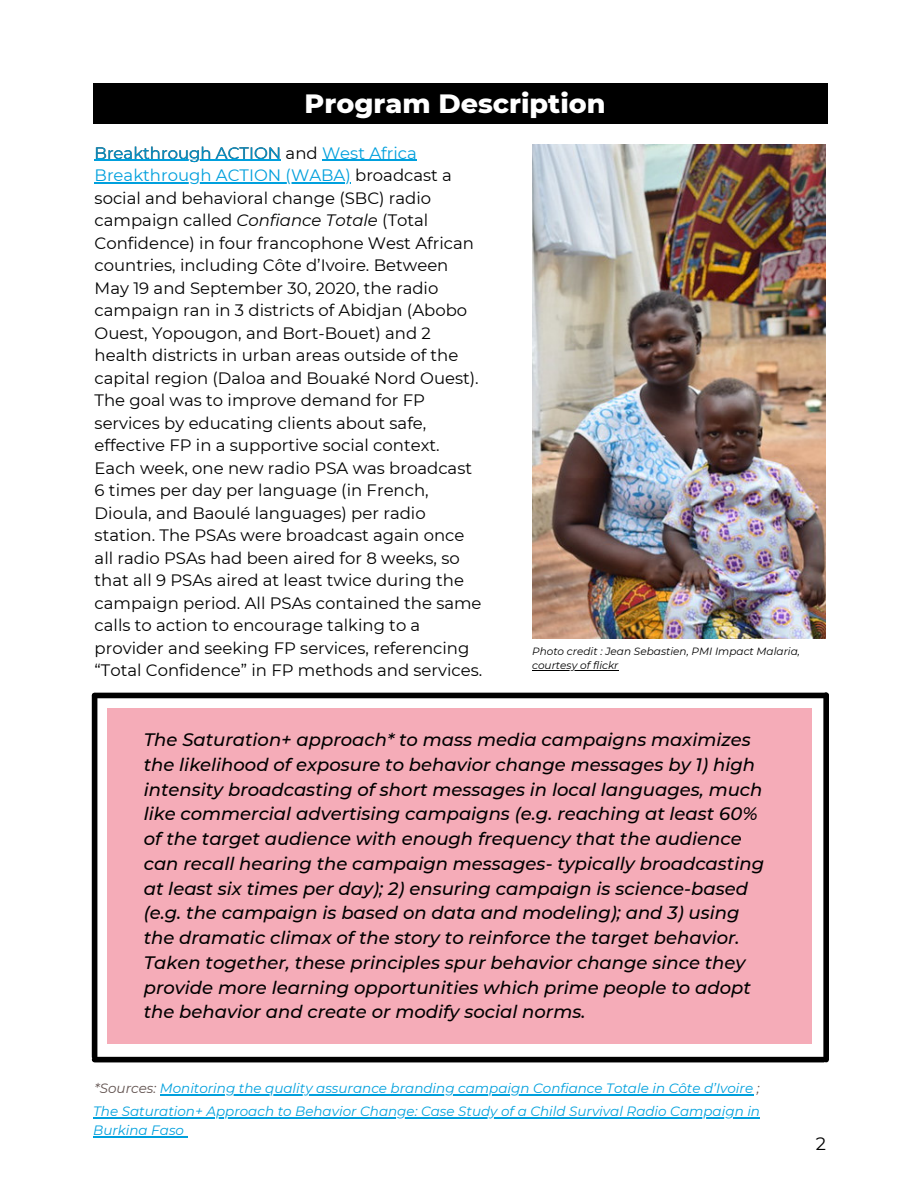
<style>
.page{position:relative;width:918px;height:1188px;background:#fff}
.page>*{position:absolute;margin:0;border:0;box-sizing:border-box;transform-origin:0 0}
.t1{font:800 27px "Montserrat";color:#fff}
.t2{font:italic 500 18px/24.8px "Montserrat";color:#000}
.t3{font:18px "Montserrat";color:#000}
.t4{font:16.5px/22.5px "Montserrat";color:#000}
.t5{font:italic 13.5px/19.2px "Montserrat";color:#00a0dd}
.t6{font:italic 10.5px/14px "Montserrat";color:#000}
.s1{color:#00a0dd}
.s2{font-style:italic}
.s3{color:#60514e}
</style>
<div class="page">
<div style="left:107px;top:709px;width:704px;height:335px;background:#f5acb8"></div>
<div style="left:95px;top:693px;width:731px;height:5px;background:#000"></div>
<div style="left:95px;top:1057px;width:729px;height:5px;background:#000"></div>
<div style="left:823px;top:695px;width:6px;height:365px;background:#000"></div>
<div style="left:92px;top:696px;width:5px;height:361px;background:#000"></div>
<img style="left:532px;top:145px;width:294px;height:493px">
<hr style="left:322px;top:160px;width:95px;height:1px;background:#00a0dd">
<hr style="left:95px;top:182px;width:256px;height:2px;background:#00a0dd">
<hr style="left:160px;top:1094px;width:593px;height:1px;background:#00a0dd">
<hr style="left:532px;top:670px;width:87px;height:1px;background:#000">
<hr style="left:93px;top:1117px;width:667px;height:1px;background:#00a0dd">
<hr style="left:93px;top:1136px;width:91px;height:1px;background:#00a0dd">
<div style="left:93px;top:84px;width:735px;height:40px;background:#000"></div>
<hr style="left:95px;top:160px;width:186px;height:1px;background:#00a0dd">
<p class="t1" style="left:305px;top:87px;width:303px">Program Description</p>
<p class="t4" style="left:95px;top:142px;width:389px"><span class="s1">Breakthrough ACTION</span> and <span class="s1">West Africa Breakthrough ACTION (WABA)</span> broadcast a social and behavioral change (SBC) radio campaign called <span class="s2">Confiance Totale</span> (Total Confidence) in four francophone West African countries, including Côte d’Ivoire. Between May 19 and September 30, 2020, the radio campaign ran in 3 districts of Abidjan (Abobo Ouest, Yopougon, and Bort-Bouet) and 2 health districts in urban areas outside of the capital region (Daloa and Bouaké Nord Ouest).<br>The goal was to improve demand for FP services by educating clients about safe, effective FP in a supportive social context.<br>Each week, one new radio PSA was broadcast 6 times per day per language (in French, Dioula, and Baoulé languages) per radio station. The PSAs were broadcast again once all radio PSAs had been aired for 8 weeks, so that all 9 PSAs aired at least twice during the campaign period. All PSAs contained the same calls to action to encourage talking to a provider and seeking FP services, referencing “Total Confidence” in FP methods and services.</p>
<p class="t6" style="left:532px;top:645px;width:269px">Photo credit : Jean Sebastien, PMI Impact Malaria, courtesy of flickr</p>
<p class="t2" style="left:144px;top:727px;width:622px">The Saturation+ approach* to mass media campaigns maximizes the likelihood of exposure to behavior change messages by 1) high intensity broadcasting of short messages in local languages, much like commercial advertising campaigns (e.g. reaching at least 60% of the target audience with enough frequency that the audience can recall hearing the campaign messages- typically broadcasting at least six times per day); 2) ensuring campaign is science-based (e.g. the campaign is based on data and modeling); and 3) using the dramatic climax of the story to reinforce the target behavior.<br>Taken together, these principles spur behavior change since they provide more learning opportunities which prime people to adopt the behavior and create or modify social norms.</p>
<p class="t5" style="left:95px;top:1078px;width:666px"><span class="s3">*Sources:</span> Monitoring the quality assurance branding campaign Confiance Totale in Côte d’Ivoire <span class="s3">;</span></p>
<p class="t5" style="left:93px;top:1102px;width:668px">The Saturation+ Approach to Behavior Change: Case Study of a Child Survival Radio Campaign in<br>Burkina Faso</p>
<p class="t3" style="left:816px;top:1133px;width:12px">2</p>
</div>
